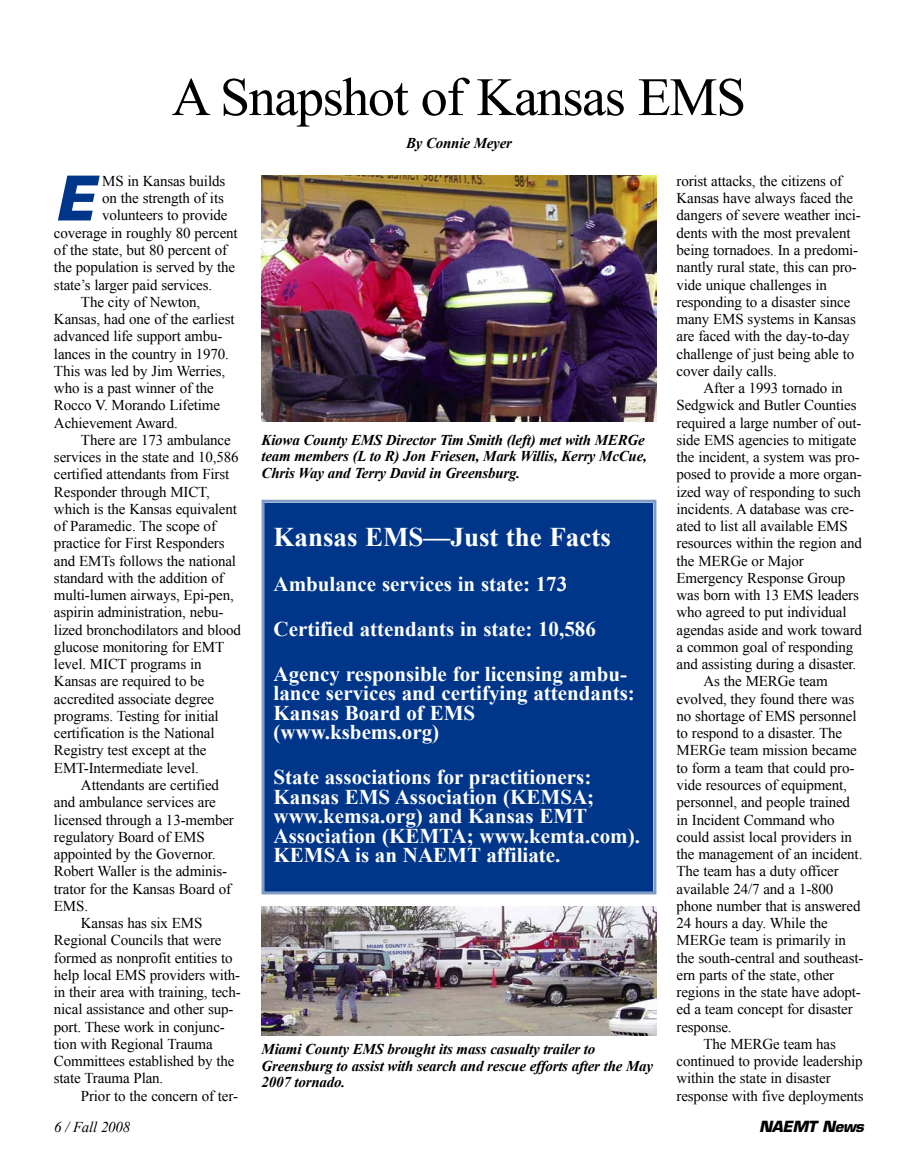
<style>
.page{position:relative;width:918px;height:1175px;background:#fff}
.page>*{position:absolute;margin:0;border:0;box-sizing:border-box;transform-origin:0 0}
.t1{font:italic 700 59.85px "Eurostile";color:#00368a}
.t2{font:54px "Times New Roman";letter-spacing:-.025em;color:#000}
.t3{font:700 27px "Times New Roman";color:#fff}
.t4{font:700 21px/19.5px "Times New Roman";color:#fff}
.t5{font:15px/17.2px "Times New Roman";letter-spacing:-.01em;color:#000}
.t6{font:italic 700 15px/16.5px "Times New Roman";letter-spacing:-.015em;color:#000}
.t7{font:italic 15px "Times New Roman";letter-spacing:-.015em;color:#000}
.t8{font:italic 700 15px "Eurostile";letter-spacing:-.02em;color:#000}
</style>
<div class="page">
<img style="left:262px;top:906px;width:394px;height:129px">
<img style="left:262px;top:176px;width:394px;height:245px">
<div style="left:265px;top:502px;width:388px;height:389px;background:#00368a"></div>
<div style="left:262px;top:500px;width:394px;height:394px;border:3px solid #809bc4"></div>
<h2 class="t2" style="left:172px;top:67px;width:576px">A Snapshot of Kansas EMS</h2>
<p class="t6" style="left:406px;top:135px;width:107px">By Connie Meyer</p>
<h1 class="t1" style="left:54px;top:176px;width:42px">E</h1>
<p class="t5" style="left:102px;top:172px;width:125px">MS in Kansas builds</p>
<p class="t5" style="left:102px;top:189px;width:123px">on the strength of its</p>
<p class="t5" style="left:102px;top:207px;width:127px">volunteers to provide</p>
<p class="t5" style="left:54px;top:224px;width:185px">coverage in roughly 80 percent</p>
<p class="t5" style="left:54px;top:241px;width:175px">of the state, but 80 percent of</p>
<p class="t5" style="left:54px;top:258px;width:183px">the population is served by the</p>
<p class="t5" style="left:54px;top:276px;width:160px">state’s larger paid services.</p>
<p class="t5" style="left:81px;top:293px;width:121px">The city of Newton,</p>
<p class="t5" style="left:54px;top:310px;width:182px">Kansas, had one of the earliest</p>
<p class="t5" style="left:54px;top:327px;width:170px">advanced life support ambu-</p>
<p class="t5" style="left:54px;top:345px;width:176px">lances in the country in 1970.</p>
<p class="t5" style="left:54px;top:362px;width:173px">This was led by Jim Werries,</p>
<p class="t5" style="left:54px;top:379px;width:161px">who is a past winner of the</p>
<p class="t5" style="left:54px;top:396px;width:168px">Rocco V. Morando Lifetime</p>
<p class="t5" style="left:54px;top:414px;width:125px">Achievement Award.</p>
<p class="t5" style="left:81px;top:431px;width:151px">There are 173 ambulance</p>
<p class="t5" style="left:54px;top:448px;width:186px">services in the state and 10,586</p>
<p class="t5" style="left:54px;top:465px;width:177px">certified attendants from First</p>
<p class="t5" style="left:54px;top:483px;width:157px">Responder through MICT,</p>
<p class="t5" style="left:54px;top:500px;width:184px">which is the Kansas equivalent</p>
<p class="t5" style="left:54px;top:517px;width:163px">of Paramedic. The scope of</p>
<p class="t5" style="left:54px;top:534px;width:172px">practice for First Responders</p>
<p class="t5" style="left:54px;top:552px;width:184px">and EMTs follows the national</p>
<p class="t5" style="left:54px;top:569px;width:171px">standard with the addition of</p>
<p class="t5" style="left:54px;top:586px;width:181px">multi-lumen airways, Epi-pen,</p>
<p class="t5" style="left:54px;top:603px;width:171px">aspirin administration, nebu-</p>
<p class="t5" style="left:54px;top:621px;width:188px">lized bronchodilators and blood</p>
<p class="t5" style="left:54px;top:638px;width:172px">glucose monitoring for EMT</p>
<p class="t5" style="left:54px;top:655px;width:149px">level. MICT programs in</p>
<p class="t5" style="left:54px;top:672px;width:152px">Kansas are required to be</p>
<p class="t5" style="left:54px;top:690px;width:162px">accredited associate degree</p>
<p class="t5" style="left:54px;top:707px;width:166px">programs. Testing for initial</p>
<p class="t5" style="left:54px;top:724px;width:162px">certification is the National</p>
<p class="t5" style="left:54px;top:741px;width:154px">Registry test except at the</p>
<p class="t5" style="left:54px;top:759px;width:146px">EMT-Intermediate level.</p>
<p class="t5" style="left:81px;top:776px;width:140px">Attendants are certified</p>
<p class="t5" style="left:54px;top:793px;width:163px">and ambulance services are</p>
<p class="t5" style="left:54px;top:810px;width:181px">licensed through a 13-member</p>
<p class="t5" style="left:54px;top:828px;width:152px">regulatory Board of EMS</p>
<p class="t5" style="left:54px;top:845px;width:163px">appointed by the Governor.</p>
<p class="t5" style="left:54px;top:862px;width:175px">Robert Waller is the adminis-</p>
<p class="t5" style="left:54px;top:879px;width:179px">trator for the Kansas Board of</p>
<p class="t5" style="left:54px;top:897px;width:36px">EMS.</p>
<p class="t5" style="left:81px;top:914px;width:123px">Kansas has six EMS</p>
<p class="t5" style="left:54px;top:931px;width:169px">Regional Councils that were</p>
<p class="t5" style="left:54px;top:948px;width:180px">formed as nonprofit entities to</p>
<p class="t5" style="left:54px;top:966px;width:188px">help local EMS providers with-</p>
<p class="t5" style="left:54px;top:983px;width:188px">in their area with training, tech-</p>
<p class="t5" style="left:54px;top:1000px;width:181px">nical assistance and other sup-</p>
<p class="t5" style="left:54px;top:1017px;width:172px">port. These work in conjunc-</p>
<p class="t5" style="left:54px;top:1035px;width:160px">tion with Regional Trauma</p>
<p class="t5" style="left:54px;top:1052px;width:182px">Committees established by the</p>
<p class="t5" style="left:54px;top:1069px;width:111px">state Trauma Plan.</p>
<p class="t5" style="left:81px;top:1086px;width:159px">Prior to the concern of ter-</p>
<p class="t6" style="left:262px;top:431px;width:387px">Kiowa County EMS Director Tim Smith (left) met with MERGe team members (L to R) Jon Friesen, Mark Willis, Kerry McCue,<br>Chris Way and Terry David in Greensburg.</p>
<h3 class="t3" style="left:274px;top:521px;width:339px">Kansas EMS—Just the Facts</h3>
<h3 class="t4" style="left:274px;top:561px;width:355px;line-height:45px">Ambulance services in state: 173<br>Certified attendants in state: 10,586<br>Agency responsible for licensing ambu-</h3>
<h3 class="t4" style="left:274px;top:683px;width:363px">lance services and certifying attendants:<br>Kansas Board of EMS (www.ksbems.org)</h3>
<h3 class="t4" style="left:274px;top:767px;width:368px">State associations for practitioners:<br>Kansas EMS Association (KEMSA; www.kemsa.org) and Kansas EMT Association (KEMTA; www.kemta.com).<br>KEMSA is an NAEMT affiliate.</h3>
<p class="t6" style="left:262px;top:1040px;width:393px">Miami County EMS brought its mass casualty trailer to<br>Greensburg to assist with search and rescue efforts after the May<br>2007 tornado.</p>
<p class="t5" style="left:677px;top:172px;width:186px">rorist attacks, the citizens of<br>Kansas have always faced the dangers of severe weather inci&shy;dents with the most prevalent being tornadoes. In a predomi&shy;nantly rural state, this can pro&shy;vide unique challenges in responding to a disaster since many EMS systems in Kansas are faced with the day-to-day challenge of just being able to cover daily calls.</p>
<p class="t5" style="left:704px;top:379px;width:140px">After a 1993 tornado in</p>
<p class="t5" style="left:677px;top:396px;width:181px">Sedgwick and Butler Counties</p>
<p class="t5" style="left:677px;top:414px;width:186px">required a large number of out-</p>
<p class="t5" style="left:677px;top:431px;width:181px">side EMS agencies to mitigate</p>
<p class="t5" style="left:677px;top:448px;width:185px">the incident, a system was pro-</p>
<p class="t5" style="left:677px;top:465px;width:187px">posed to provide a more organ-</p>
<p class="t5" style="left:677px;top:483px;width:186px">ized way of responding to such</p>
<p class="t5" style="left:677px;top:500px;width:179px">incidents. A database was cre-</p>
<p class="t5" style="left:677px;top:517px;width:173px">ated to list all available EMS</p>
<p class="t5" style="left:677px;top:534px;width:187px">resources within the region and</p>
<p class="t5" style="left:677px;top:552px;width:129px">the MERGe or Major</p>
<p class="t5" style="left:677px;top:569px;width:170px">Emergency Response Group</p>
<p class="t5" style="left:677px;top:586px;width:184px">was born with 13 EMS leaders</p>
<p class="t5" style="left:677px;top:603px;width:171px">who agreed to put individual</p>
<p class="t5" style="left:677px;top:621px;width:187px">agendas aside and work toward</p>
<p class="t5" style="left:677px;top:638px;width:178px">a common goal of responding</p>
<p class="t5" style="left:677px;top:655px;width:181px">and assisting during a disaster.</p>
<p class="t5" style="left:704px;top:672px;width:126px">As the MERGe team</p>
<p class="t5" style="left:677px;top:690px;width:179px">evolved, they found there was</p>
<p class="t5" style="left:677px;top:707px;width:181px">no shortage of EMS personnel</p>
<p class="t5" style="left:677px;top:724px;width:167px">to respond to a disaster. The</p>
<p class="t5" style="left:677px;top:741px;width:182px">MERGe team mission became</p>
<p class="t5" style="left:677px;top:759px;width:179px">to form a team that could pro-</p>
<p class="t5" style="left:677px;top:776px;width:172px">vide resources of equipment,</p>
<p class="t5" style="left:677px;top:793px;width:175px">personnel, and people trained</p>
<p class="t5" style="left:677px;top:810px;width:160px">in Incident Command who</p>
<p class="t5" style="left:677px;top:828px;width:177px">could assist local providers in</p>
<p class="t5" style="left:677px;top:845px;width:187px">the management of an incident.</p>
<p class="t5" style="left:677px;top:862px;width:164px">The team has a duty officer</p>
<p class="t5" style="left:677px;top:879px;width:158px">available 24/7 and a 1-800</p>
<p class="t5" style="left:677px;top:897px;width:185px">phone number that is answered</p>
<p class="t5" style="left:677px;top:914px;width:153px">24 hours a day. While the</p>
<p class="t5" style="left:677px;top:931px;width:171px">MERGe team is primarily in</p>
<p class="t5" style="left:677px;top:948px;width:188px">the south-central and southeast-</p>
<p class="t5" style="left:677px;top:966px;width:159px">ern parts of the state, other</p>
<p class="t5" style="left:677px;top:983px;width:186px">regions in the state have adopt-</p>
<p class="t5" style="left:677px;top:1000px;width:178px">ed a team concept for disaster</p>
<p class="t5" style="left:677px;top:1017px;width:57px">response.</p>
<p class="t5" style="left:704px;top:1035px;width:134px">The MERGe team has</p>
<p class="t5" style="left:677px;top:1052px;width:188px">continued to provide leadership</p>
<p class="t5" style="left:677px;top:1069px;width:156px">within the state in disaster</p>
<p class="t5" style="left:677px;top:1086px;width:189px">response with five deployments</p>
<p class="t7" style="left:54px;top:1118px;width:78px">6 / Fall 2008</p>
<p class="t8" style="left:759px;top:1120px;width:106px">NAEMT News</p>
</div>
